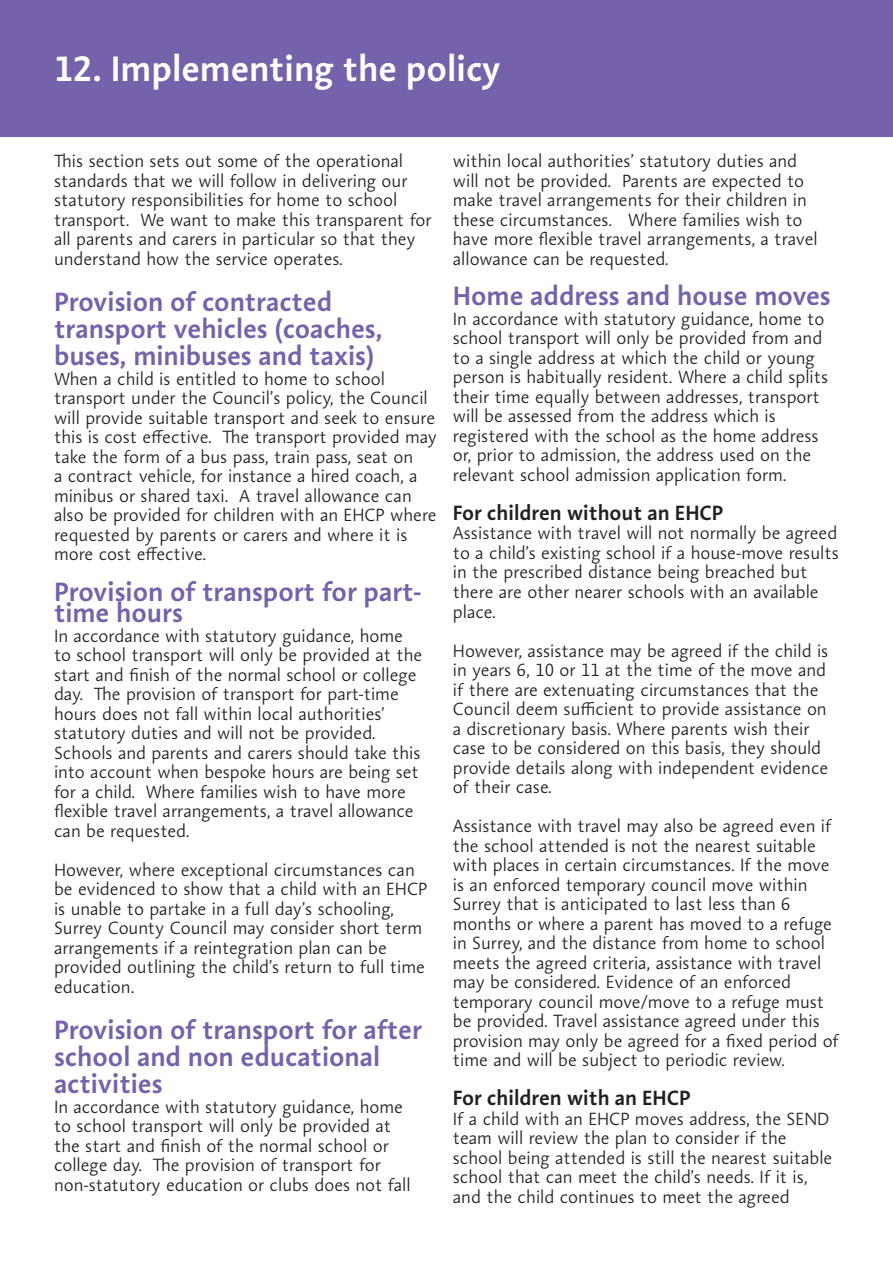
<style>
.page{position:relative;width:893px;height:1263px;background:#fff}
.page>*{position:absolute;margin:0;border:0;box-sizing:border-box;transform-origin:0 0}
.List_Paragraph{font:600 36px "Aroma No 2 LT Pro";color:#fff}
.List_Paragraph-2{font:600 27px/27px "Aroma No 2 LT Pro";color:#7562ab}
.Body_Text_3{font:600 21px "Aroma No 2 LT Pro";color:#231f20}
.Body_Text_3-2{font:300 18px/19.5px "Aroma No 2 LT Pro";color:#231f20}
</style>
<div class="page">
<div style="left:0;top:0;width:893px;height:136px;background:#7562ab"></div>
<p class="List_Paragraph" style="left:54px;top:45px;width:448px">12. Implementing the policy</p>
<p class="Body_Text_3-2" style="left:54px;top:151px;width:379px">This section sets out some of the operational standards that we will follow in delivering our statutory responsibilities for home to school transport. We want to make this transparent for all parents and carers in particular so that they understand how the service operates.</p>
<p class="List_Paragraph-2" style="left:54px;top:288px;width:330px">Provision of contracted transport vehicles (coaches, buses, minibuses and taxis)</p>
<p class="Body_Text_3-2" style="left:54px;top:369px;width:385px">When a child is entitled to home to school transport under the Council’s policy, the Council will provide suitable transport and seek to ensure this is cost effective. The transport provided may take the form of a bus pass, train pass, seat on<br>a contract vehicle, for instance a hired coach, a minibus or shared taxi. A travel allowance can also be provided for children with an EHCP where requested by parents or carers and where it is more cost effective.</p>
<p class="List_Paragraph-2" style="left:54px;top:580px;width:369px;line-height:21px">Provision of transport for part&shy;time hours</p>
<p class="Body_Text_3-2" style="left:54px;top:625px;width:370px">In accordance with statutory guidance, home to school transport will only be provided at the start and finish of the normal school or college day. The provision of transport for part-time hours does not fall within local authorities’ statutory duties and will not be provided.<br>Schools and parents and carers should take this into account when bespoke hours are being set for a child. Where families wish to have more flexible travel arrangements, a travel allowance can be requested.</p>
<p class="Body_Text_3-2" style="left:54px;top:859px;width:375px">However, where exceptional circumstances can be evidenced to show that a child with an EHCP is unable to partake in a full day’s schooling, Surrey County Council may consider short term arrangements if a reintegration plan can be provided outlining the child’s return to full time education.</p>
<p class="List_Paragraph-2" style="left:54px;top:1015px;width:370px">Provision of transport for after school and non educational activities</p>
<p class="Body_Text_3-2" style="left:54px;top:1096px;width:358px">In accordance with statutory guidance, home to school transport will only be provided at the start and finish of the normal school or college day. The provision of transport for non-statutory education or clubs does not fall</p>
<p class="Body_Text_3-2" style="left:453px;top:151px;width:366px">within local authorities’ statutory duties and will not be provided. Parents are expected to make travel arrangements for their children in these circumstances. Where families wish to have more flexible travel arrangements, a travel allowance can be requested.</p>
<p class="List_Paragraph-2" style="left:453px;top:282px;width:379px">Home address and house moves</p>
<p class="Body_Text_3-2" style="left:453px;top:309px;width:377px">In accordance with statutory guidance, home to school transport will only be provided from and to a single address at which the child or young person is habitually resident. Where a child splits their time equally between addresses, transport will be assessed from the address which is registered with the school as the home address or, prior to admission, the address used on the relevant school admission application form.</p>
<p class="Body_Text_3" style="left:453px;top:499px;width:272px">For children without an EHCP</p>
<p class="Body_Text_3-2" style="left:453px;top:523px;width:388px">Assistance with travel will not normally be agreed to a child’s existing school if a house-move results in the prescribed distance being breached but there are other nearer schools with an available place.</p>
<p class="Body_Text_3-2" style="left:453px;top:640px;width:377px">However, assistance may be agreed if the child is in years 6, 10 or 11 at the time of the move and if there are extenuating circumstances that the Council deem sufficient to provide assistance on a discretionary basis. Where parents wish their case to be considered on this basis, they should provide details along with independent evidence of their case.</p>
<p class="Body_Text_3-2" style="left:453px;top:816px;width:387px">Assistance with travel may also be agreed even if the school attended is not the nearest suitable with places in certain circumstances. If the move is an enforced temporary council move within Surrey that is anticipated to last less than 6 months or where a parent has moved to a refuge in Surrey, and the distance from home to school meets the agreed criteria, assistance with travel may be considered. Evidence of an enforced temporary council move/move to a refuge must be provided. Travel assistance agreed under this provision may only be agreed for a fixed period of time and will be subject to periodic review.</p>
<p class="Body_Text_3" style="left:453px;top:1084px;width:239px">For children with an EHCP</p>
<p class="Body_Text_3-2" style="left:453px;top:1108px;width:381px">If a child with an EHCP moves address, the SEND team will review the plan to consider if the school being attended is still the nearest suitable school that can meet the child’s needs. If it is, and the child continues to meet the agreed</p>
</div>
